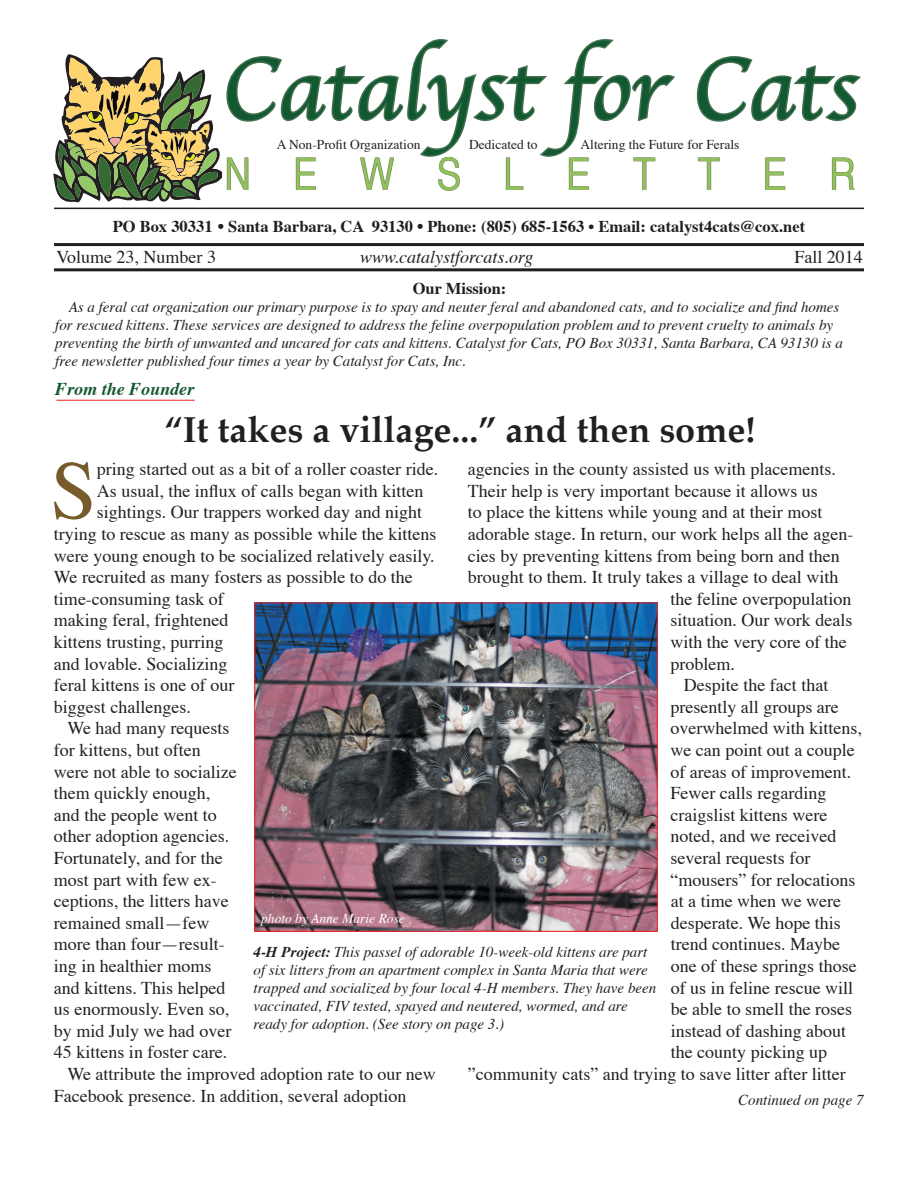
<style>
.page{position:relative;width:918px;height:1188px;background:#fff}
.page>*{position:absolute;margin:0;border:0;box-sizing:border-box;transform-origin:0 0}
.t1{font:90px "Apple Chancery";color:#125831}
.t2{font:83.25px "Times";color:#785b2a}
.t3{font:condensed 45px "Helvetica";letter-spacing:.935em;color:#92c05c}
.t4{font:700 36px "Palatino";color:#231f20}
.t5{font:18px "Times";color:#231f20}
.t6{font:italic 18px "Times";color:#231f20}
.t7{font:italic 700 18px "Times";color:#125831}
.t8{font:700 16.5px "Times";color:#231f20}
.t9{font:italic 15px/18px "Times";color:#231f20}
.t10{font:13.5px "Times";color:#231f20}
.t11{font:italic 13.5px "Times";color:#fff}
.s1{font-size:18px}
.s2{font-weight:700}
</style>
<div class="page">
<hr style="left:54px;top:208px;width:810px;height:1px;background:#231f20">
<hr style="left:54px;top:243px;width:810px;height:3px;background:#231f20">
<hr style="left:54px;top:268px;width:810px;height:3px;background:#231f20">
<hr style="left:56px;top:400px;width:139px;height:1px;background:#ee1f23">
<svg style="left:696px;top:56px;width:165px;height:66px"></svg>
<svg style="left:53px;top:39px;width:625px;height:171px"></svg>
<img style="left:256px;top:605px;width:400px;height:325px">
<div style="left:254px;top:603px;width:404px;height:329px;border:1px solid #ee1f23"></div>
<h1 class="t1" style="left:222px;top:18px;width:638px">Catalyst for Cats</h1>
<h3 class="t3" style="left:224px;top:146px;width:633px">NEWSLETTER</h3>
<p class="t10" style="left:277px;top:136px;width:145px">A Non-Profit Organization</p>
<p class="t10" style="left:469px;top:136px;width:70px">Dedicated to</p>
<p class="t10" style="left:580px;top:136px;width:160px">Altering the Future for Ferals</p>
<p class="t8" style="left:113px;top:215px;width:694px">PO Box 30331 <span class="s1">•</span> Santa Barbara, CA 93130 <span class="s1">•</span> Phone: (805) 685-1563 • Email: catalyst4cats@cox.net</p>
<p class="t5" style="left:56px;top:245px;width:161px">Volume 23, Number 3</p>
<p class="t6" style="left:360px;top:245px;width:175px">www.catalystforcats.org</p>
<p class="t5" style="left:794px;top:245px;width:70px">Fall 2014</p>
<p class="t8" style="left:413px;top:277px;width:95px">Our Mission:</p>
<p class="t9" style="left:55px;top:299px;width:789px;text-indent:14px">As a feral cat organization our primary purpose is to spay and neuter feral and abandoned cats, and to socialize and find homes for rescued kittens. These services are designed to address the feline overpopulation problem and to prevent cruelty to animals by preventing the birth of unwanted and uncared for cats and kittens. Catalyst for Cats, PO Box 30331, Santa Barbara, CA 93130 is a free newsletter published four times a year by Catalyst for Cats, Inc.</p>
<p class="t7" style="left:55px;top:377px;width:141px">From the Founder</p>
<h3 class="t4" style="left:164px;top:399px;width:592px">“It takes a village...” and then some!</h3>
<h2 class="t2" style="left:51px;top:438px;width:48px">S</h2>
<p class="t5" style="left:97px;top:458px;width:343px">pring started out as a bit of a roller coaster ride.</p>
<p class="t5" style="left:468px;top:458px;width:369px">agencies in the county assisted us with placements.</p>
<p class="t5" style="left:468px;top:479px;width:351px">Their help is very important because it allows us</p>
<p class="t5" style="left:468px;top:501px;width:356px">to place the kittens while young and at their most</p>
<p class="t5" style="left:468px;top:523px;width:387px">adorable stage. In return, our work helps all the agen-</p>
<p class="t5" style="left:468px;top:544px;width:373px">cies by preventing kittens from being born and then</p>
<p class="t5" style="left:468px;top:566px;width:372px">brought to them. It truly takes a village to deal with</p>
<p class="t5" style="left:670px;top:587px;width:182px">the feline overpopulation</p>
<p class="t5" style="left:670px;top:609px;width:183px">situation. Our work deals</p>
<p class="t5" style="left:670px;top:631px;width:178px">with the very core of the</p>
<p class="t5" style="left:670px;top:652px;width:66px">problem.</p>
<p class="t5" style="left:684px;top:674px;width:146px">Despite the fact that</p>
<p class="t5" style="left:670px;top:695px;width:170px">presently all groups are</p>
<p class="t5" style="left:670px;top:717px;width:193px">overwhelmed with kittens,</p>
<p class="t5" style="left:670px;top:739px;width:186px">we can point out a couple</p>
<p class="t5" style="left:670px;top:760px;width:182px">of areas of improvement.</p>
<p class="t5" style="left:670px;top:782px;width:157px">Fewer calls regarding</p>
<p class="t5" style="left:670px;top:803px;width:158px">craigslist kittens were</p>
<p class="t5" style="left:670px;top:825px;width:167px">noted, and we received</p>
<p class="t5" style="left:670px;top:847px;width:141px">several requests for</p>
<p class="t5" style="left:670px;top:868px;width:186px">“mousers” for relocations</p>
<p class="t5" style="left:671px;top:890px;width:172px">at a time when we were</p>
<p class="t5" style="left:671px;top:911px;width:172px">desperate. We hope this</p>
<p class="t5" style="left:671px;top:933px;width:171px">trend continues. Maybe</p>
<p class="t5" style="left:671px;top:955px;width:187px">one of these springs those</p>
<p class="t5" style="left:671px;top:976px;width:184px">of us in feline rescue will</p>
<p class="t5" style="left:671px;top:998px;width:183px">be able to smell the roses</p>
<p class="t5" style="left:671px;top:1019px;width:177px">instead of dashing about</p>
<p class="t5" style="left:671px;top:1041px;width:158px">the county picking up</p>
<p class="t5" style="left:468px;top:1063px;width:379px">”community cats” and trying to save litter after litter</p>
<p class="t5" style="left:97px;top:479px;width:328px">As usual, the influx of calls began with kitten</p>
<p class="t5" style="left:97px;top:501px;width:327px">sightings. Our trappers worked day and night</p>
<p class="t5" style="left:54px;top:523px;width:384px">trying to rescue as many as possible while the kittens</p>
<p class="t5" style="left:54px;top:544px;width:382px">were young enough to be socialized relatively easily.</p>
<p class="t5" style="left:54px;top:566px;width:360px">We recruited as many fosters as possible to do the</p>
<p class="t5" style="left:54px;top:587px;width:171px">time-consuming task of</p>
<p class="t5" style="left:54px;top:609px;width:176px">making feral, frightened</p>
<p class="t5" style="left:54px;top:631px;width:171px">kittens trusting, purring</p>
<p class="t5" style="left:54px;top:652px;width:175px">and lovable. Socializing</p>
<p class="t5" style="left:54px;top:674px;width:182px">feral kittens is one of our</p>
<p class="t5" style="left:54px;top:695px;width:138px">biggest challenges.</p>
<p class="t5" style="left:67px;top:717px;width:164px">We had many requests</p>
<p class="t5" style="left:54px;top:739px;width:148px">for kittens, but often</p>
<p class="t5" style="left:54px;top:760px;width:184px">were not able to socialize</p>
<p class="t5" style="left:54px;top:782px;width:158px">them quickly enough,</p>
<p class="t5" style="left:54px;top:803px;width:164px">and the people went to</p>
<p class="t5" style="left:54px;top:825px;width:177px">other adoption agencies.</p>
<p class="t5" style="left:54px;top:847px;width:170px">Fortunately, and for the</p>
<p class="t5" style="left:54px;top:868px;width:164px">most part with few ex-</p>
<p class="t5" style="left:54px;top:890px;width:176px">ceptions, the litters have</p>
<p class="t5" style="left:54px;top:911px;width:157px">remained small—few</p>
<p class="t5" style="left:54px;top:933px;width:172px">more than four—result-</p>
<p class="t5" style="left:54px;top:955px;width:159px">ing in healthier moms</p>
<p class="t5" style="left:54px;top:976px;width:173px">and kittens. This helped</p>
<p class="t5" style="left:54px;top:998px;width:177px">us enormously. Even so,</p>
<p class="t5" style="left:54px;top:1019px;width:179px">by mid July we had over</p>
<p class="t5" style="left:54px;top:1041px;width:175px">45 kittens in foster care.</p>
<p class="t5" style="left:67px;top:1063px;width:370px">We attribute the improved adoption rate to our new</p>
<p class="t5" style="left:54px;top:1084px;width:354px">Facebook presence. In addition, several adoption</p>
<p class="t11" style="left:261px;top:910px;width:145px">photo by Anne Marie Rose</p>
<p class="t9" style="left:254px;top:944px;width:404px"><span class="s2">4-H Project:</span> This passel of adorable 10-week-old kittens are part of six litters from an apartment complex in Santa Maria that were trapped and socialized by four local 4-H members. They have been vaccinated, FIV tested, spayed and neutered, wormed, and are ready for adoption. (See story on page 3.)</p>
<p class="t9" style="left:738px;top:1092px;width:127px">Continued on page 7</p>
</div>
